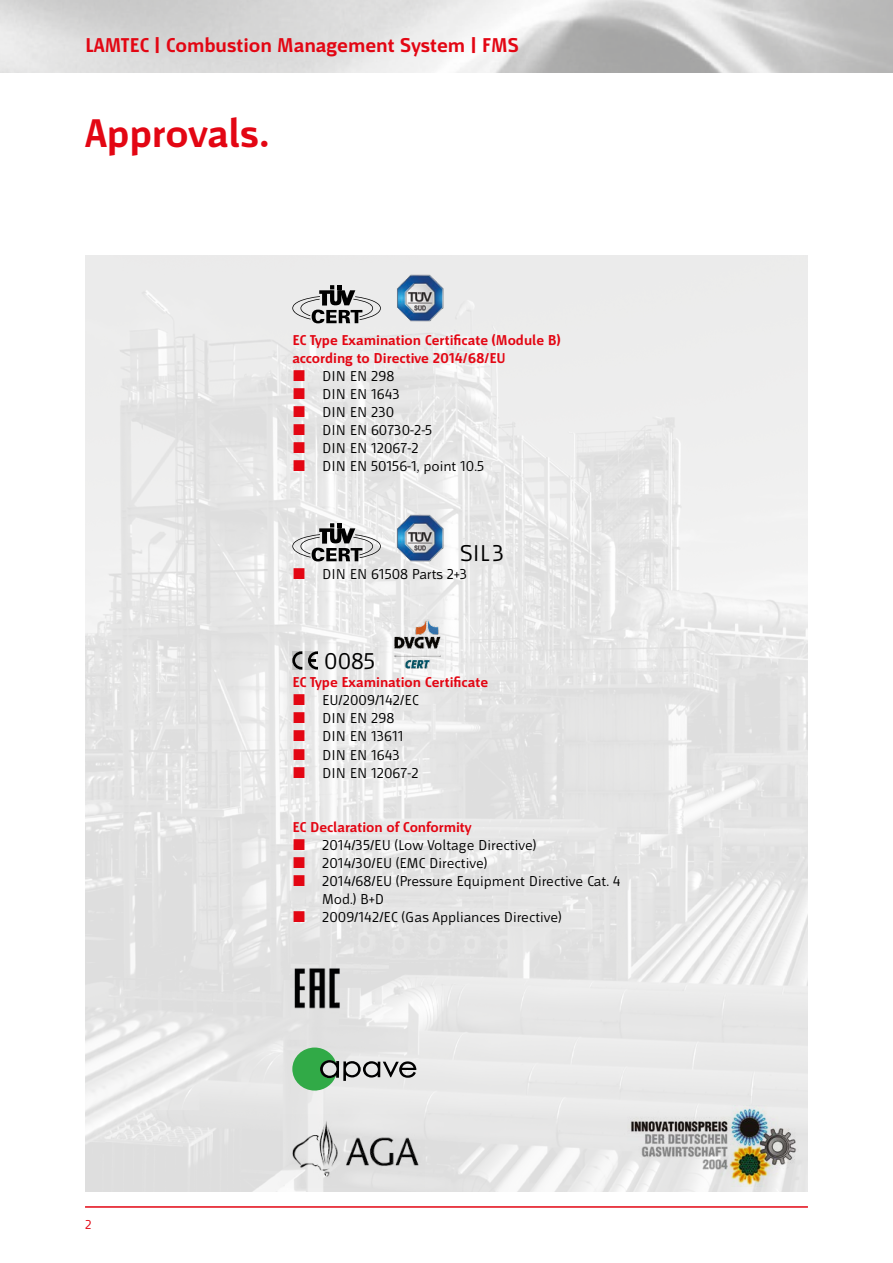
<style>
.page{position:relative;width:893px;height:1263px;background:#fff}
.page>*{position:absolute;margin:0;border:0;box-sizing:border-box;transform-origin:0 0}
.t1{font:700 42px "Mr Jones";color:#e30613}
.t2{font:24px "Mr Jones";color:#000}
.t3{font:700 21px "Mr Jones";color:#e30613}
.t4{font:15px/18px "Mr Jones";color:#000}
.t5{font:700 15px/18px "Mr Jones";color:#e30613}
.t6{font:13.5px "Mr Jones";color:#e30613}
</style>
<div class="page">
<hr style="left:85px;top:1206px;width:723px;height:2px;background:#e30613">
<img style="left:85px;top:255px;width:723px;height:936px">
<img style="left:387px;top:610px;width:61px;height:69px">
<svg style="left:292px;top:651px;width:10px;height:18px"></svg>
<svg style="left:308px;top:651px;width:10px;height:18px"></svg>
<img style="left:292px;top:966px;width:50px;height:44px">
<img style="left:397px;top:275px;width:47px;height:46px">
<svg style="left:292px;top:285px;width:89px;height:38px;background:#acacac"></svg>
<img style="left:397px;top:515px;width:47px;height:46px">
<svg style="left:292px;top:523px;width:89px;height:38px"></svg>
<img style="left:280px;top:1114px;width:144px;height:73px">
<svg style="left:292px;top:1047px;width:124px;height:43px;background:#a1bda6"></svg>
<img style="left:628px;top:1106px;width:170px;height:80px">
<svg style="left:294px;top:838px;width:10px;height:11px"></svg>
<svg style="left:294px;top:856px;width:10px;height:11px"></svg>
<svg style="left:294px;top:874px;width:10px;height:11px"></svg>
<svg style="left:294px;top:910px;width:10px;height:11px"></svg>
<svg style="left:294px;top:694px;width:10px;height:11px"></svg>
<svg style="left:294px;top:712px;width:10px;height:11px"></svg>
<svg style="left:294px;top:730px;width:10px;height:11px"></svg>
<svg style="left:294px;top:748px;width:10px;height:11px"></svg>
<svg style="left:294px;top:766px;width:10px;height:11px"></svg>
<svg style="left:294px;top:370px;width:10px;height:11px"></svg>
<svg style="left:294px;top:388px;width:10px;height:11px"></svg>
<svg style="left:294px;top:406px;width:10px;height:11px"></svg>
<svg style="left:294px;top:424px;width:10px;height:11px"></svg>
<svg style="left:294px;top:442px;width:10px;height:11px"></svg>
<svg style="left:294px;top:460px;width:10px;height:11px"></svg>
<svg style="left:294px;top:568px;width:10px;height:11px"></svg>
<h3 class="t3" style="left:85px;top:33px;width:436px">LAMTEC | Combustion Management System | FMS</h3>
<h1 class="t1" style="left:85px;top:111px;width:185px">Approvals.</h1>
<p class="t5" style="left:292px;top:332px;width:270px">EC Type Examination Certificate (Module B) according to Directive 2014/68/EU</p>
<p class="t4" style="left:322px;top:368px;width:164px">DIN EN 298<br>DIN EN 1643<br>DIN EN 230<br>DIN EN 60730-2-5<br>DIN EN 12067-2<br>DIN EN 50156-1, point 10.5</p>
<h2 class="t2" style="left:460px;top:540px;width:46px">SIL 3</h2>
<p class="t4" style="left:322px;top:566px;width:146px">DIN EN 61508 Parts 2+3</p>
<h2 class="t2" style="left:324px;top:648px;width:52px">0085</h2>
<p class="t5" style="left:292px;top:674px;width:197px">EC Type Examination Certificate</p>
<p class="t4" style="left:322px;top:692px;width:98px">EU/2009/142/EC<br>DIN EN 298<br>DIN EN 13611<br>DIN EN 1643<br>DIN EN 12067-2</p>
<p class="t5" style="left:292px;top:818px;width:181px">EC Declaration of Conformity</p>
<p class="t4" style="left:322px;top:836px;width:300px">2014/35/EU (Low Voltage Directive)<br>2014/30/EU (EMC Directive)<br>2014/68/EU (Pressure Equipment Directive Cat. 4<br>Mod.) B+D<br>2009/142/EC (Gas Appliances Directive)</p>
<p class="t6" style="left:85px;top:1217px;width:8px">2</p>
</div>
